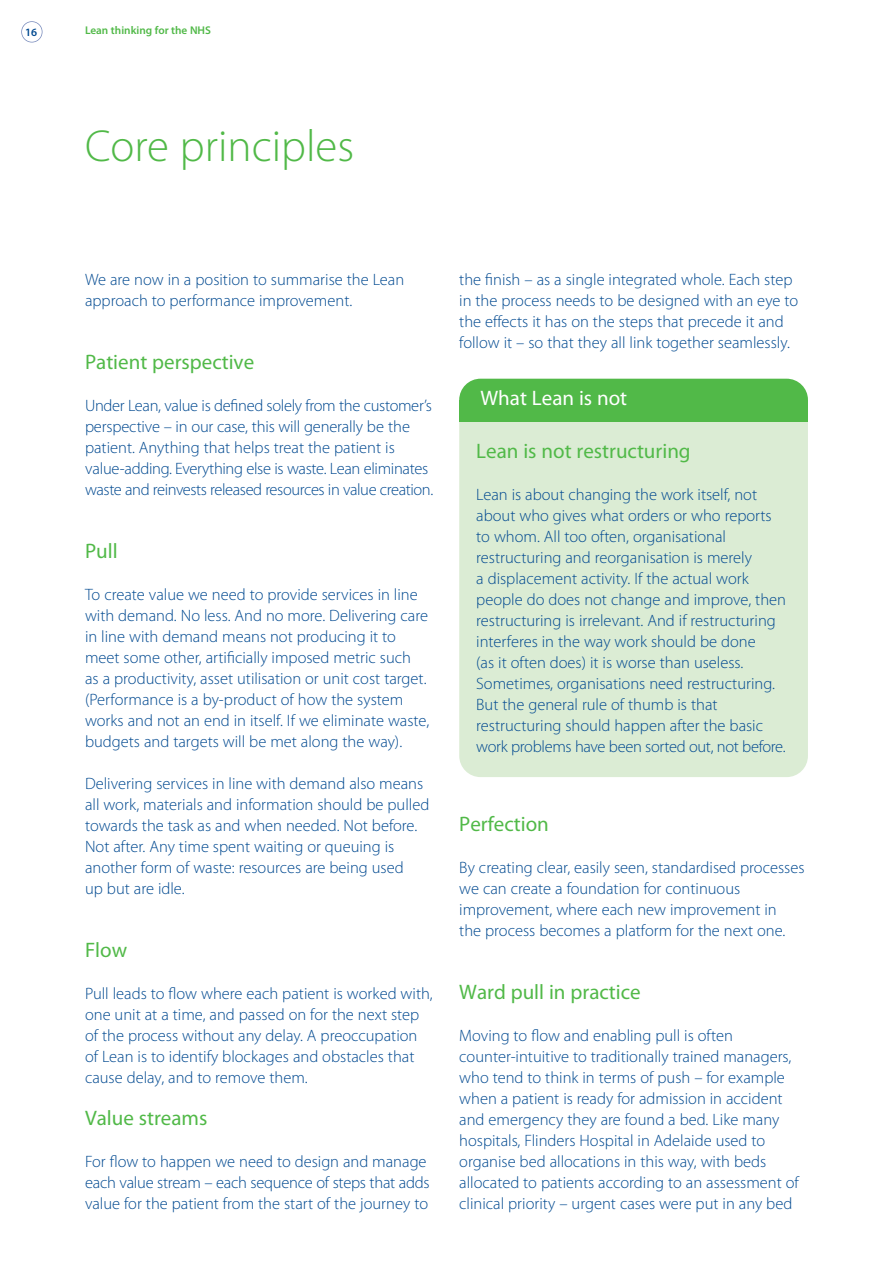
<style>
.page{position:relative;width:893px;height:1263px;background:#fff}
.page>*{position:absolute;margin:0;border:0;box-sizing:border-box;transform-origin:0 0}
.t1{font:300 45px "Myriad Pro";color:#51b948}
.t2{font:21px "Myriad Pro";color:#51b948}
.t3{font:21px "Myriad Pro";color:#fff}
.t4{font:300 16.5px/21px "Myriad Pro";color:#014990}
.t5{font:300 16.5px/21px "Myriad Pro";letter-spacing:-.02em;color:#014990}
.t6{font:600 11.25px "Myriad Pro";color:#51b948}
.t7{font:600 11.25px "Myriad Pro";color:#014990}
</style>
<div class="page">
<div style="left:21px;top:21px;width:22px;height:22px;border:2px solid #788bbc;border-radius:50%"></div>
<div style="left:459px;top:379px;width:349px;height:398px;background:#dbecd4;border-radius:21px"></div>
<div style="left:459px;top:379px;width:349px;height:42px;background:#51b948;border-radius:21px"></div>
<div style="left:459px;top:400px;width:349px;height:21px;background:#51b948"></div>
<p class="t7" style="left:25px;top:28px;width:14px">16</p>
<p class="t6" style="left:85px;top:26px;width:127px">Lean thinking for the NHS</p>
<h1 class="t1" style="left:85px;top:129px;width:271px">Core principles</h1>
<p class="t4" style="left:85px;top:270px;width:321px">We are now in a position to summarise the Lean approach to performance improvement.</p>
<p class="t2" style="left:85px;top:354px;width:171px">Patient perspective</p>
<p class="t5" style="left:85px;top:396px;width:350px">Under Lean, value is defined solely from the customer’s perspective – in our case, this will generally be the patient. Anything that helps treat the patient is value-adding. Everything else is waste. Lean eliminates waste and reinvests released resources in value creation.</p>
<p class="t2" style="left:85px;top:543px;width:34px">Pull</p>
<p class="t4" style="left:85px;top:585px;width:346px">To create value we need to provide services in line with demand. No less. And no more. Delivering care in line with demand means not producing it to meet some other, artificially imposed metric such<br>as a productivity, asset utilisation or unit cost target. (Performance is a by-product of how the system works and not an end in itself. If we eliminate waste, budgets and targets will be met along the way).</p>
<p class="t4" style="left:85px;top:774px;width:346px">Delivering services in line with demand also means all work, materials and information should be pulled towards the task as and when needed. Not before.<br>Not after. Any time spent waiting or queuing is another form of waste: resources are being used<br>up but are idle.</p>
<p class="t2" style="left:85px;top:942px;width:44px">Flow</p>
<p class="t4" style="left:85px;top:984px;width:349px">Pull leads to flow where each patient is worked with, one unit at a time, and passed on for the next step of the process without any delay. A preoccupation of Lean is to identify blockages and obstacles that cause delay, and to remove them.</p>
<p class="t2" style="left:85px;top:1110px;width:124px">Value streams</p>
<p class="t4" style="left:85px;top:1152px;width:346px">For flow to happen we need to design and manage each value stream – each sequence of steps that adds value for the patient from the start of the journey to</p>
<p class="t4" style="left:459px;top:270px;width:340px">the finish – as a single integrated whole. Each step in the process needs to be designed with an eye to the effects it has on the steps that precede it and follow it – so that they all link together seamlessly.</p>
<p class="t3" style="left:480px;top:390px;width:148px">What Lean is not</p>
<p class="t2" style="left:476px;top:443px;width:216px">Lean is not restructuring</p>
<p class="t4" style="left:476px;top:485px;width:311px">Lean is about changing the work itself, not about who gives what orders or who reports to whom. All too often, organisational restructuring and reorganisation is merely<br>a displacement activity. If the actual work people do does not change and improve, then restructuring is irrelevant. And if restructuring interferes in the way work should be done<br>(as it often does) it is worse than useless.<br>Sometimes, organisations need restructuring.<br>But the general rule of thumb is that restructuring should happen after the basic work problems have been sorted out, not before.</p>
<p class="t2" style="left:459px;top:816px;width:91px">Perfection</p>
<p class="t4" style="left:459px;top:858px;width:347px">By creating clear, easily seen, standardised processes we can create a foundation for continuous improvement, where each new improvement in<br>the process becomes a platform for the next one.</p>
<p class="t2" style="left:459px;top:984px;width:183px">Ward pull in practice</p>
<p class="t4" style="left:459px;top:1026px;width:341px">Moving to flow and enabling pull is often counter-intuitive to traditionally trained managers, who tend to think in terms of push – for example when a patient is ready for admission in accident and emergency they are found a bed. Like many hospitals, Flinders Hospital in Adelaide used to organise bed allocations in this way, with beds allocated to patients according to an assessment of clinical priority – urgent cases were put in any bed</p>
</div>
